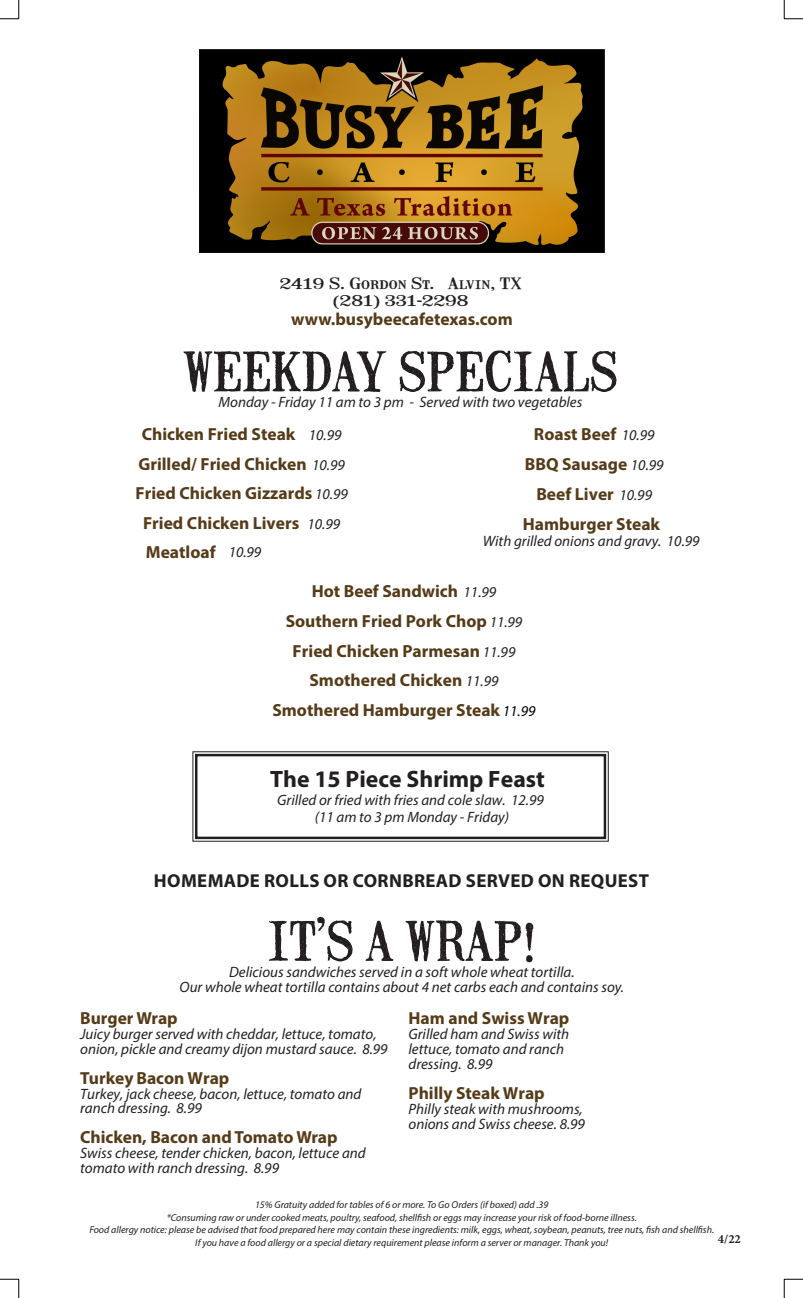
<style>
.page{position:relative;width:803px;height:1298px;background:#fff}
.page>*{position:absolute;margin:0;border:0;box-sizing:border-box;transform-origin:0 0}
.t1{font:51.25px "Mailart Rubberstamp";color:#231f20}
.t2{font:700 23.75px "Myriad Pro";color:#231f20}
.t3{font:700 18.75px "Myriad Pro";letter-spacing:.02em;color:#231f20}
.t4{font:700 17.5px/29.9px "Myriad Pro";color:#553b18;text-align:center}
.t5{font:italic 15px/15px "Myriad Pro";color:#231f20}
.t6{font:15px "Mailart Rubberstamp";color:#231f20;scale:1.35 1}
.t7{font:700 12.5px "Minion Pro";color:#231f20}
.t8{font:italic 10px "Myriad Pro";color:#231f20}
.s1{font-weight:400;font-style:italic;font-size:15px;color:#231f20}
.s2{font-weight:700;font-style:normal;font-size:17.5px;color:#553b18}
.s3{font-weight:400;font-style:italic;font-size:15px;color:#000}
</style>
<div class="page">
<svg style="left:192px;top:751px;width:417px;height:91px"></svg>
<div style="left:195px;top:754px;width:411px;height:85px;border:2px solid #231f20"></div>
<img style="left:199px;top:49px;width:405px;height:203px">
<svg style="left:0;top:0;width:20px;height:20px"></svg>
<svg style="left:0;top:1278px;width:20px;height:20px"></svg>
<svg style="left:783px;top:0;width:19px;height:20px"></svg>
<svg style="left:783px;top:1278px;width:19px;height:20px"></svg>
<p class="t6" style="left:280px;top:271px;width:181px">2419 S. Gordon St. Alvin, TX</p>
<p class="t6" style="left:333px;top:289px;width:102px">(281) 331-2298</p>
<p class="t4" style="left:291px;top:304px;width:223px">www.busybeecafetexas.com</p>
<p class="t1" style="left:183px;top:332px;width:436px">WEEKDAY SPECIALS</p>
<p class="t5" style="left:218px;top:394px;width:365px">Monday - Friday 11 am to 3 pm - Served with two vegetables</p>
<p class="t4" style="left:135px;top:418px;width:214px">Chicken Fried Steak <span class="s1">10.99<br></span>Grilled/ Fried Chicken <span class="s1">10.99<br></span>Fried Chicken Gizzards <span class="s1">10.99<br></span>Fried Chicken Livers <span class="s1">10.99</span></p>
<p class="t4" style="left:146px;top:536px;width:56px">Meatlo</p>
<p class="t5" style="left:200px;top:544px;width:62px"><span class="s2">af</span> 10.99</p>
<p class="t4" style="left:523px;top:418px;width:142px">Roast Beef <span class="s1">10.99<br></span>BBQ Sausage <span class="s1">10.99<br></span>Beef Liver <span class="s1">10.99<br></span>Hamburger Steak</p>
<p class="t5" style="left:482px;top:533px;width:218px">With grilled onions and gravy. 10.99</p>
<p class="t4" style="left:272px;top:575px;width:264px">Hot Beef Sandwich <span class="s1">11.99<br></span>Southern Fried Pork Chop <span class="s1">11.99<br></span>Fried Chicken Parmesan <span class="s1">11.99<br></span>Smothered Chicken <span class="s1">11.99<br></span>Smothered Hamburger Steak <span class="s3">11.99</span></p>
<p class="t2" style="left:270px;top:763px;width:276px">The 15 Piece Shrimp Feast</p>
<p class="t5" style="left:277px;top:791px;width:268px;line-height:16.9px;text-align:center">Grilled or fried with fries and cole slaw. 12.99 (11 am to 3 pm Monday - Friday)</p>
<p class="t3" style="left:154px;top:868px;width:496px">HOMEMADE ROLLS OR CORNBREAD SERVED ON REQUEST</p>
<p class="t1" style="left:267px;top:901px;width:270px">IT’S A WRAP!</p>
<p class="t5" style="left:229px;top:964px;width:347px">Delicious sandwiches served in a soft whole wheat tortilla.</p>
<p class="t5" style="left:179px;top:979px;width:446px">Our whole wheat tortilla contains about 4 net carbs each and contains soy.</p>
<p class="t4" style="left:80px;top:1002px;width:99px">Burger Wrap</p>
<p class="t5" style="left:80px;top:1026px;width:309px">Juicy burger served with cheddar, lettuce, tomato, onion, pickle and creamy dijon mustard sauce. 8.99</p>
<p class="t4" style="left:80px;top:1062px;width:151px">Turkey Bacon Wrap</p>
<p class="t5" style="left:80px;top:1086px;width:283px;line-height:14.4px">Turkey, jack cheese, bacon, lettuce, tomato and ranch dressing. 8.99</p>
<p class="t4" style="left:80px;top:1122px;width:259px">Chicken, Bacon and Tomato Wrap</p>
<p class="t5" style="left:80px;top:1145px;width:287px">Swiss cheese, tender chicken, bacon, lettuce and tomato with ranch dressing. 8.99</p>
<p class="t4" style="left:408px;top:1002px;width:162px">Ham and Swiss Wrap</p>
<p class="t5" style="left:408px;top:1026px;width:162px">Grilled ham and Swiss with lettuce, tomato and ranch dressing. 8.99</p>
<p class="t4" style="left:408px;top:1077px;width:138px">Philly Steak Wrap</p>
<p class="t5" style="left:408px;top:1101px;width:178px">Philly steak with mushrooms, onions and Swiss cheese. 8.99</p>
<p class="t8" style="left:255px;top:1198px;width:295px">15% Gratuity added for tables of 6 or more. To Go Orders (if boxed) add .39</p>
<p class="t8" style="left:167px;top:1211px;width:471px">*Consuming raw or under cooked meats, poultry, seafood, shellfish or eggs may increase your risk of food-borne illness.</p>
<p class="t8" style="left:89px;top:1223px;width:626px">Food allergy notice: please be advised that food prepared here may contain these ingredients: milk, eggs, wheat, soybean, peanuts, tree nuts, fish and shellfish.</p>
<p class="t8" style="left:195px;top:1236px;width:414px">If you have a food allergy or a special dietary requirement please inform a server or manager. Thank you!</p>
<p class="t7" style="left:718px;top:1230px;width:24px">4/22</p>
</div>
